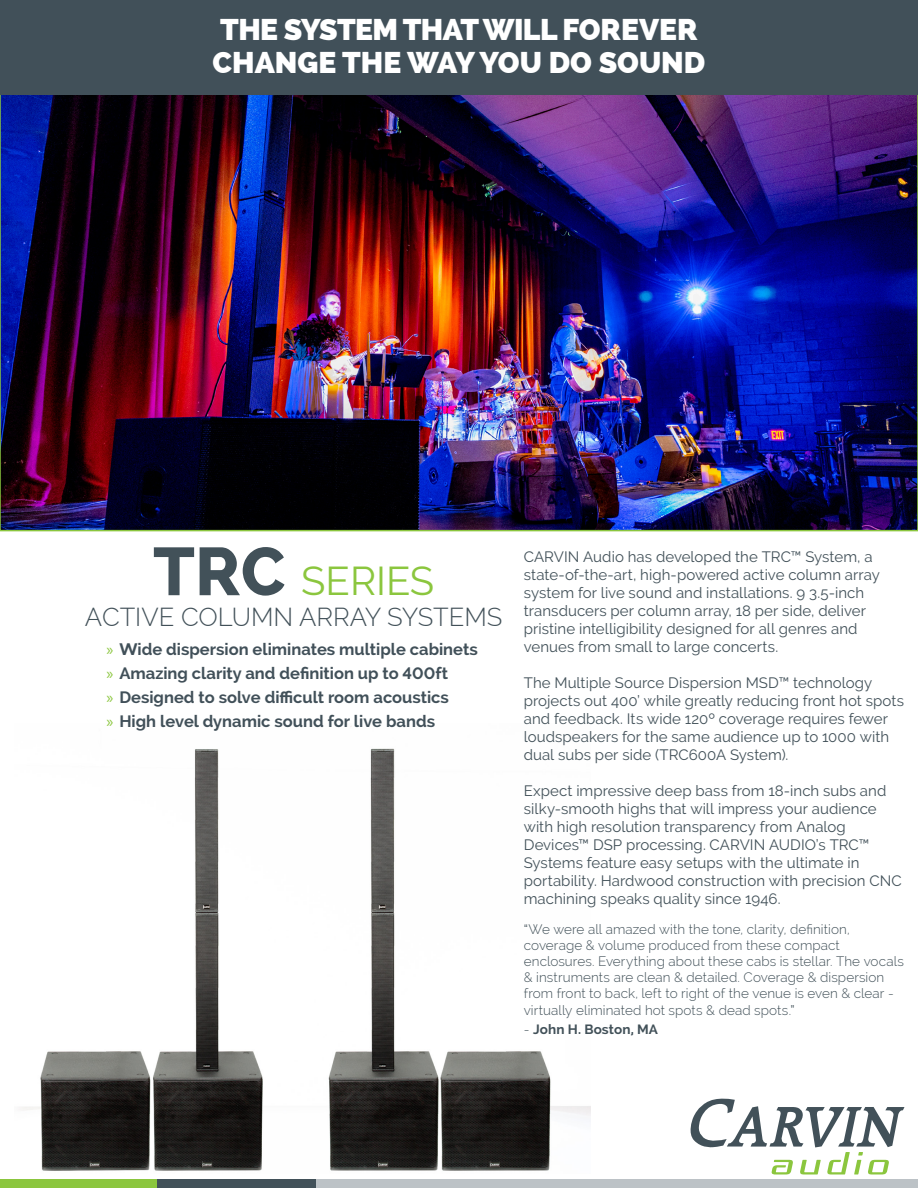
<style>
.page{position:relative;width:918px;height:1188px;background:#fff}
.page>*{position:absolute;margin:0;border:0;box-sizing:border-box;transform-origin:0 0}
.t1{font:40.05px "Raleway";color:#8bc63e}
.t2{font:800 30px/33px "Raleway";color:#fff}
.Paragraph_Style_1{font:300 25.5px "Raleway";color:#425159}
.t3{font:700 16.5px "Raleway";color:#415059}
.t4{font:15px/18px "Raleway";letter-spacing:.005em;color:#425159}
.t5{font:300 13.5px/16.2px "Raleway";letter-spacing:.005em;color:#425159}
.t6{font:700 13.5px "Raleway";letter-spacing:.01em;color:#425159}
.s1{font-weight:800;font-size:67.5px;color:#425159}
.s2{font-family:"Myriad Pro";font-weight:400;color:#8bc63e}
.s3{font-weight:400}
.s4{font-weight:300}
</style>
<div class="page">
<img style="left:21px;top:726px;width:570px;height:445px">
<img style="left:3px;top:95px;width:912px;height:433px">
<div style="left:0;top:1px;width:918px;height:94px;background:#415059"></div>
<div style="left:0;top:1179px;width:157px;height:9px;background:#8bc63e"></div>
<div style="left:157px;top:1179px;width:159px;height:9px;background:#425159"></div>
<div style="left:316px;top:1179px;width:602px;height:9px;background:#bcc2c6"></div>
<svg style="left:691px;top:1099px;width:213px;height:75px"></svg>
<p class="t2" style="left:213px;top:13px;width:494px">THE SYSTEM THAT WILL FOREVER<br>CHANGE THE WAY YOU DO SOUND</p>
<p class="t1" style="left:153px;top:558px;width:283px"><span class="s1">TRC</span> SERIES</p>
<p class="Paragraph_Style_1" style="left:85px;top:602px;width:419px">ACTIVE COLUMN ARRAY SYSTEMS</p>
<p class="t3" style="left:107px;top:640px;width:373px"><span class="s2">»</span> Wide dispersion eliminates multiple cabinets</p>
<p class="t3" style="left:107px;top:664px;width:343px"><span class="s2">»</span> Amazing clarity and definition up to 400ft</p>
<p class="t3" style="left:107px;top:688px;width:344px"><span class="s2">»</span> Designed to solve difficult room acoustics</p>
<p class="t3" style="left:107px;top:712px;width:330px"><span class="s2">»</span> High level dynamic sound for live bands</p>
<p class="t4" style="left:524px;top:547px;width:358px">CARVIN Audio has developed the TRC™ System, a state-of-the-art, high-powered active column array system for live sound and installations. 9 3.5-inch transducers per column array, 18 per side, deliver pristine intelligibility designed for all genres and venues from small to large concerts.</p>
<p class="t4" style="left:524px;top:673px;width:382px">The Multiple Source Dispersion MSD™ technology projects out 400’ while greatly reducing front hot spots and feedback. Its wide 120º coverage requires fewer loudspeakers for the same audience up to 1000 with dual subs per side (TRC600A System).</p>
<p class="t4" style="left:524px;top:781px;width:379px">Expect impressive deep bass from 18-inch subs and silky-smooth highs that will impress your audience with high resolution transparency from Analog Devices™ DSP processing. CARVIN AUDIO’s TRC™ Systems feature easy setups with the ultimate in portability. Hardwood construction with precision CNC machining speaks quality since 1946.</p>
<p class="t5" style="left:524px;top:921px;width:382px"><span class="s3">“</span>We were all amazed with the tone, clarity, definition, coverage &amp; volume produced from these compact enclosures. Everything about these cabs is stellar. The vocals &amp; instruments are clean &amp; detailed. Coverage &amp; dispersion from front to back, left to right of the venue is even &amp; clear - virtually eliminated hot spots &amp; dead spots.<span class="s3">”</span></p>
<p class="t6" style="left:524px;top:1022px;width:136px"><span class="s4">-</span> John H. Boston, MA</p>
</div>
